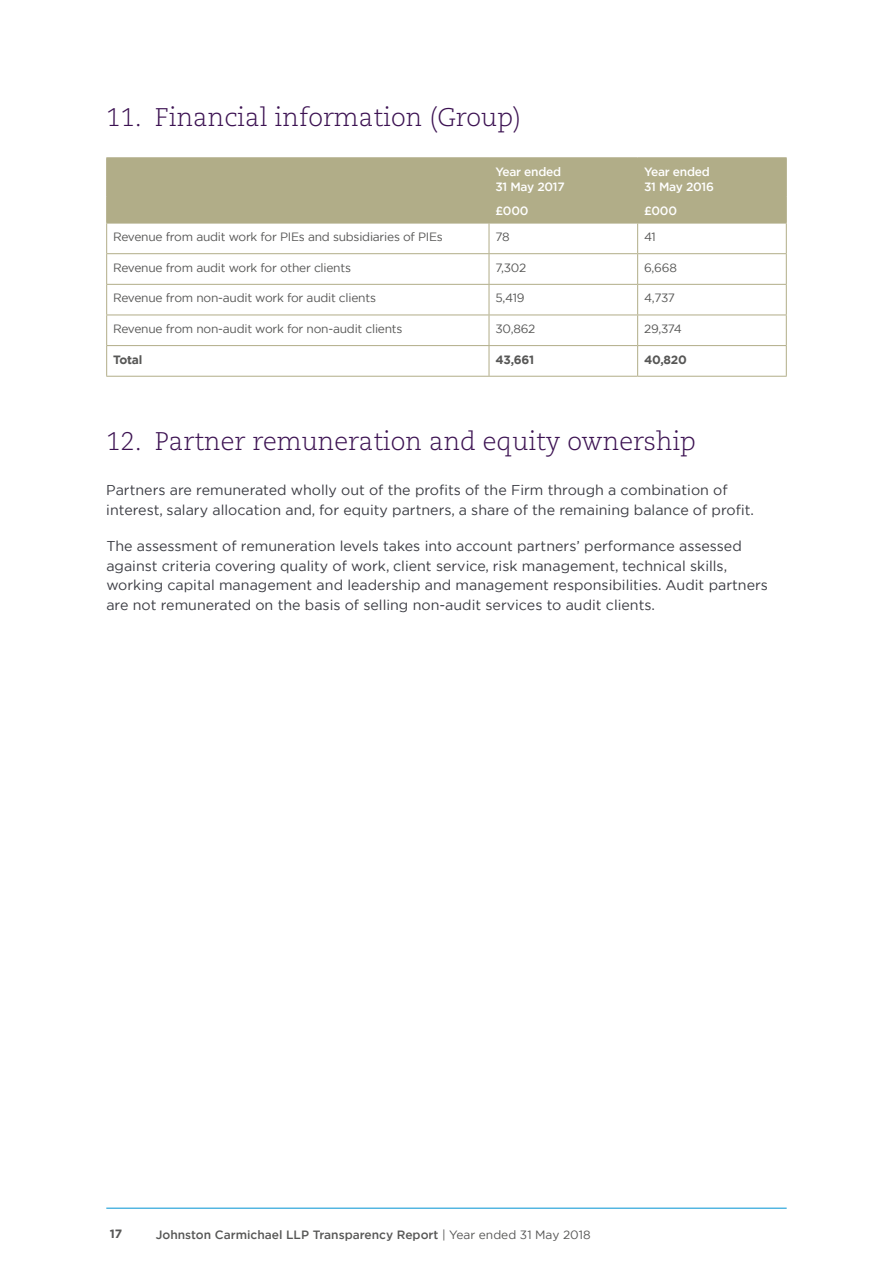
<style>
.page{position:relative;width:893px;height:1263px;background:#fff}
.page>*{position:absolute;margin:0;border:0;box-sizing:border-box;transform-origin:0 0}
.t1{font:300 25.5px "Caecilia LT Std";color:#3c1252}
.t2{font:14.25px/19.5px "Gotham";color:#3b3c43}
.t3{font:12px "Gotham";letter-spacing:-.02em;color:#575756}
.t4{font:500 12px "Gotham";color:#575756}
.t5{font:500 12px/15px "Gotham";letter-spacing:-.02em;color:#fff}
.t6{font:700 12px "Gotham";letter-spacing:-.02em;color:#575756}
.s1{font-weight:400}
</style>
<div class="page">
<hr style="left:106px;top:1208px;width:681px;height:1px;background:#0094d3">
<hr style="left:106px;top:157px;width:383px;height:1px;background:#b1ad88">
<hr style="left:489px;top:157px;width:149px;height:1px;background:#b1ad88">
<hr style="left:638px;top:157px;width:149px;height:1px;background:#b1ad88">
<div style="left:106px;top:158px;width:681px;height:65px;background:#b1ad88"></div>
<hr style="left:106px;top:223px;width:383px;height:1px;background:#b1ad88">
<hr style="left:106px;top:223px;width:1px;height:30px;background:#b1ad88">
<hr style="left:489px;top:223px;width:149px;height:1px;background:#b1ad88">
<hr style="left:489px;top:223px;width:1px;height:30px;background:#b1ad88">
<hr style="left:638px;top:223px;width:149px;height:1px;background:#b1ad88">
<hr style="left:637px;top:223px;width:1px;height:30px;background:#b1ad88">
<hr style="left:786px;top:223px;width:1px;height:30px;background:#b1ad88">
<hr style="left:106px;top:253px;width:383px;height:1px;background:#b1ad88">
<hr style="left:106px;top:254px;width:1px;height:30px;background:#b1ad88">
<hr style="left:489px;top:253px;width:149px;height:1px;background:#b1ad88">
<hr style="left:489px;top:254px;width:1px;height:30px;background:#b1ad88">
<hr style="left:638px;top:253px;width:149px;height:1px;background:#b1ad88">
<hr style="left:637px;top:254px;width:1px;height:30px;background:#b1ad88">
<hr style="left:786px;top:254px;width:1px;height:30px;background:#b1ad88">
<hr style="left:106px;top:284px;width:383px;height:1px;background:#b1ad88">
<hr style="left:106px;top:285px;width:1px;height:30px;background:#b1ad88">
<hr style="left:489px;top:284px;width:149px;height:1px;background:#b1ad88">
<hr style="left:489px;top:285px;width:1px;height:30px;background:#b1ad88">
<hr style="left:638px;top:284px;width:149px;height:1px;background:#b1ad88">
<hr style="left:637px;top:285px;width:1px;height:30px;background:#b1ad88">
<hr style="left:786px;top:285px;width:1px;height:30px;background:#b1ad88">
<hr style="left:106px;top:315px;width:383px;height:1px;background:#b1ad88">
<hr style="left:106px;top:315px;width:1px;height:30px;background:#b1ad88">
<hr style="left:489px;top:315px;width:149px;height:1px;background:#b1ad88">
<hr style="left:489px;top:315px;width:1px;height:30px;background:#b1ad88">
<hr style="left:638px;top:315px;width:149px;height:1px;background:#b1ad88">
<hr style="left:637px;top:315px;width:1px;height:30px;background:#b1ad88">
<hr style="left:786px;top:315px;width:1px;height:30px;background:#b1ad88">
<hr style="left:106px;top:345px;width:383px;height:1px;background:#b1ad88">
<hr style="left:106px;top:346px;width:1px;height:30px;background:#b1ad88">
<hr style="left:489px;top:345px;width:149px;height:1px;background:#b1ad88">
<hr style="left:489px;top:346px;width:1px;height:30px;background:#b1ad88">
<hr style="left:638px;top:345px;width:149px;height:1px;background:#b1ad88">
<hr style="left:637px;top:346px;width:1px;height:30px;background:#b1ad88">
<hr style="left:786px;top:346px;width:1px;height:30px;background:#b1ad88">
<hr style="left:106px;top:376px;width:383px;height:1px;background:#b1ad88">
<hr style="left:489px;top:376px;width:149px;height:1px;background:#b1ad88">
<hr style="left:638px;top:376px;width:149px;height:1px;background:#b1ad88">
<h1 class="t1" style="left:106px;top:103px;width:416px">11. Financial information (Group)</h1>
<p class="t5" style="left:495px;top:164px;width:71px">Year ended<br>31 May 2017</p>
<p class="t5" style="left:644px;top:164px;width:71px">Year ended<br>31 May 2016</p>
<p class="t5" style="left:495px;top:203px;width:35px">£000</p>
<p class="t5" style="left:644px;top:203px;width:35px">£000</p>
<p class="t3" style="left:113px;top:229px;width:331px">Revenue from audit work for PIEs and subsidiaries of PIEs</p>
<p class="t3" style="left:495px;top:229px;width:16px">78</p>
<p class="t3" style="left:644px;top:229px;width:13px">41</p>
<p class="t3" style="left:113px;top:260px;width:239px">Revenue from audit work for other clients</p>
<p class="t3" style="left:495px;top:260px;width:32px">7,302</p>
<p class="t3" style="left:644px;top:260px;width:34px">6,668</p>
<p class="t3" style="left:113px;top:290px;width:264px">Revenue from non-audit work for audit clients</p>
<p class="t3" style="left:495px;top:290px;width:31px">5,419</p>
<p class="t3" style="left:644px;top:290px;width:32px">4,737</p>
<p class="t3" style="left:113px;top:321px;width:291px">Revenue from non-audit work for non-audit clients</p>
<p class="t3" style="left:495px;top:321px;width:41px">30,862</p>
<p class="t3" style="left:644px;top:321px;width:39px">29,374</p>
<p class="t6" style="left:113px;top:351px;width:31px">Total</p>
<p class="t6" style="left:495px;top:351px;width:40px">43,661</p>
<p class="t6" style="left:644px;top:351px;width:44px">40,820</p>
<h1 class="t1" style="left:106px;top:427px;width:591px">12. Partner remuneration and equity ownership</h1>
<p class="t2" style="left:106px;top:480px;width:649px">Partners are remunerated wholly out of the profits of the Firm through a combination of interest, salary allocation and, for equity partners, a share of the remaining balance of profit.</p>
<p class="t2" style="left:106px;top:536px;width:663px">The assessment of remuneration levels takes into account partners’ performance assessed against criteria covering quality of work, client service, risk management, technical skills, working capital management and leadership and management responsibilities. Audit partners are not remunerated on the basis of selling non-audit services to audit clients.</p>
<p class="t6" style="left:110px;top:1226px;width:14px">17</p>
<p class="t4" style="left:156px;top:1227px;width:436px">Johnston Carmichael LLP Transparency Report <span class="s1">| Year ended 31 May 2018</span></p>
</div>
